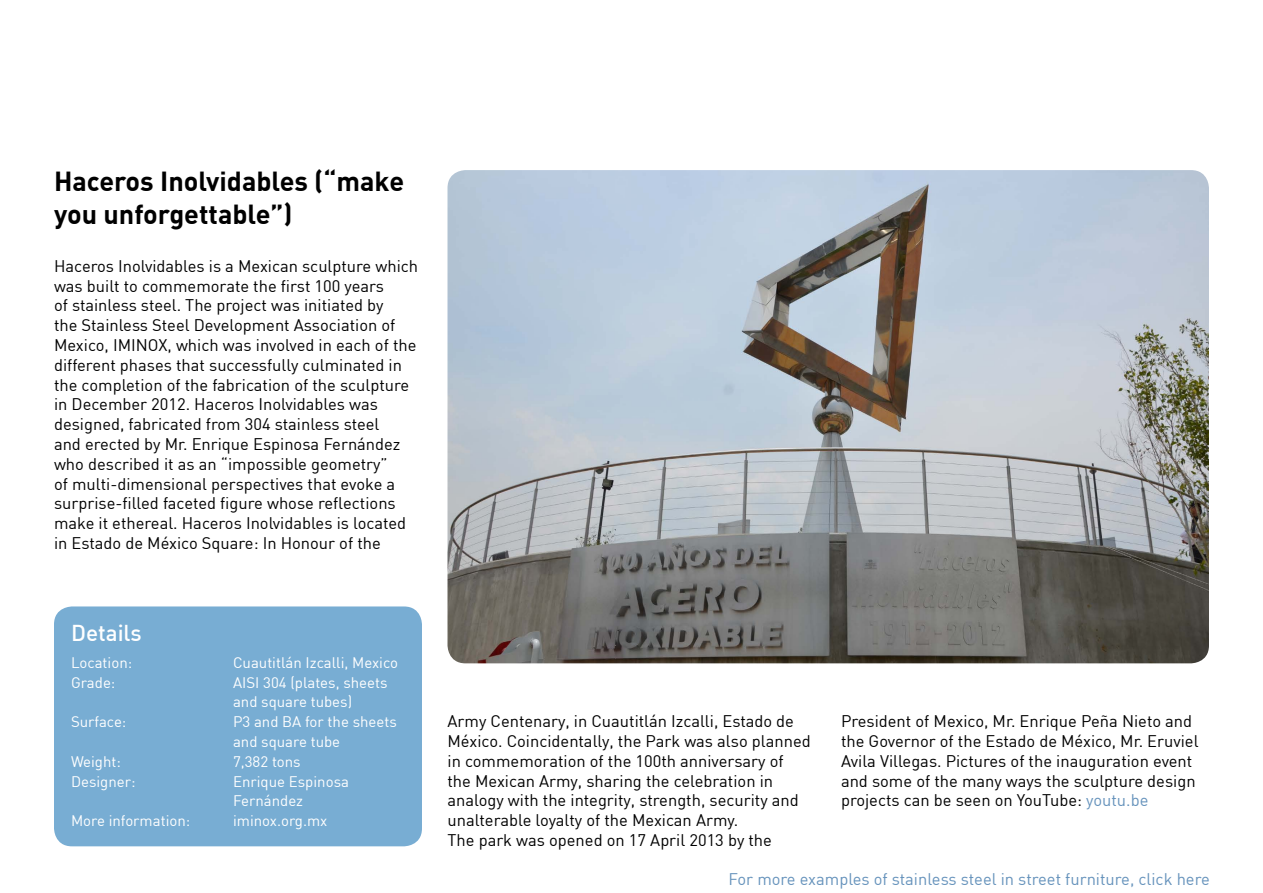
<style>
.page{position:relative;width:1263px;height:893px;background:#fff}
.page>*{position:absolute;margin:0;border:0;box-sizing:border-box;transform-origin:0 0}
._02_Header_1{font:700 27px/32.4px "DIN";color:#000}
._02_Header_blue_boxe{font:22.5px "DIN Medium Alternate";color:#fff}
._03_Body_text{font:16.5px/19.8px "DIN";color:#000}
.t1{font:16.5px "DIN";color:#6693bc}
._03_Body_text_blue_b{font:15px/19.8px "DIN";color:#fff}
.s1{color:#6693bc}
</style>
<div class="page">
<img style="left:447px;top:170px;width:762px;height:493px">
<div style="left:54px;top:606px;width:368px;height:240px;background:#78add3;border-radius:18px"></div>
<p class="_02_Header_1" style="left:54px;top:164px;width:352px">Haceros Inolvidables (“make you unforgettable”)</p>
<p class="_03_Body_text" style="left:54px;top:256px;width:366px">Haceros Inolvidables is a Mexican sculpture which was built to commemorate the first 100 years<br>of stainless steel. The project was initiated by<br>the Stainless Steel Development Association of Mexico, IMINOX, which was involved in each of the different phases that successfully culminated in the completion of the fabrication of the sculpture in December 2012. Haceros Inolvidables was designed, fabricated from 304 stainless steel<br>and erected by Mr. Enrique Espinosa Fernández who described it as an “impossible geometry”<br>of multi-dimensional perspectives that evoke a surprise-filled faceted figure whose reflections make it ethereal. Haceros Inolvidables is located in Estado de México Square: In Honour of the</p>
<p class="_02_Header_blue_boxe" style="left:71px;top:618px;width:72px">Details</p>
<p class="_03_Body_text_blue_b" style="left:71px;top:652px;width:63px">Location:</p>
<p class="_03_Body_text_blue_b" style="left:233px;top:652px;width:167px">Cuautitlán Izcalli, Mexico</p>
<p class="_03_Body_text_blue_b" style="left:71px;top:672px;width:46px">Grade:</p>
<p class="_03_Body_text_blue_b" style="left:233px;top:672px;width:156px">AISI 304 (plates, sheets and square tubes)</p>
<p class="_03_Body_text_blue_b" style="left:71px;top:712px;width:57px">Surface:</p>
<p class="_03_Body_text_blue_b" style="left:233px;top:712px;width:165px">P3 and BA for the sheets and square tube</p>
<p class="_03_Body_text_blue_b" style="left:71px;top:751px;width:51px">Weight:</p>
<p class="_03_Body_text_blue_b" style="left:233px;top:751px;width:69px">7,382 tons</p>
<p class="_03_Body_text_blue_b" style="left:71px;top:771px;width:66px">Designer:</p>
<p class="_03_Body_text_blue_b" style="left:233px;top:771px;width:117px">Enrique Espinosa<br>Fernández</p>
<p class="_03_Body_text_blue_b" style="left:71px;top:811px;width:121px">More information:</p>
<p class="_03_Body_text_blue_b" style="left:233px;top:811px;width:96px">iminox.org.mx</p>
<p class="_03_Body_text" style="left:447px;top:711px;width:365px">Army Centenary, in Cuautitlán Izcalli, Estado de México. Coincidentally, the Park was also planned in commemoration of the 100th anniversary of the Mexican Army, sharing the celebration in analogy with the integrity, strength, security and unalterable loyalty of the Mexican Army.</p>
<p class="_03_Body_text" style="left:447px;top:830px;width:326px">The park was opened on 17 April 2013 by the</p>
<p class="_03_Body_text" style="left:841px;top:711px;width:359px">President of Mexico, Mr. Enrique Peña Nieto and the Governor of the Estado de México, Mr. Eruviel Avila Villegas. Pictures of the inauguration event and some of the many ways the sculpture design projects can be seen on YouTube: <span class="s1">youtu.be</span></p>
<p class="t1" style="left:729px;top:868px;width:483px">For more examples of stainless steel in street furniture, click here</p>
</div>
